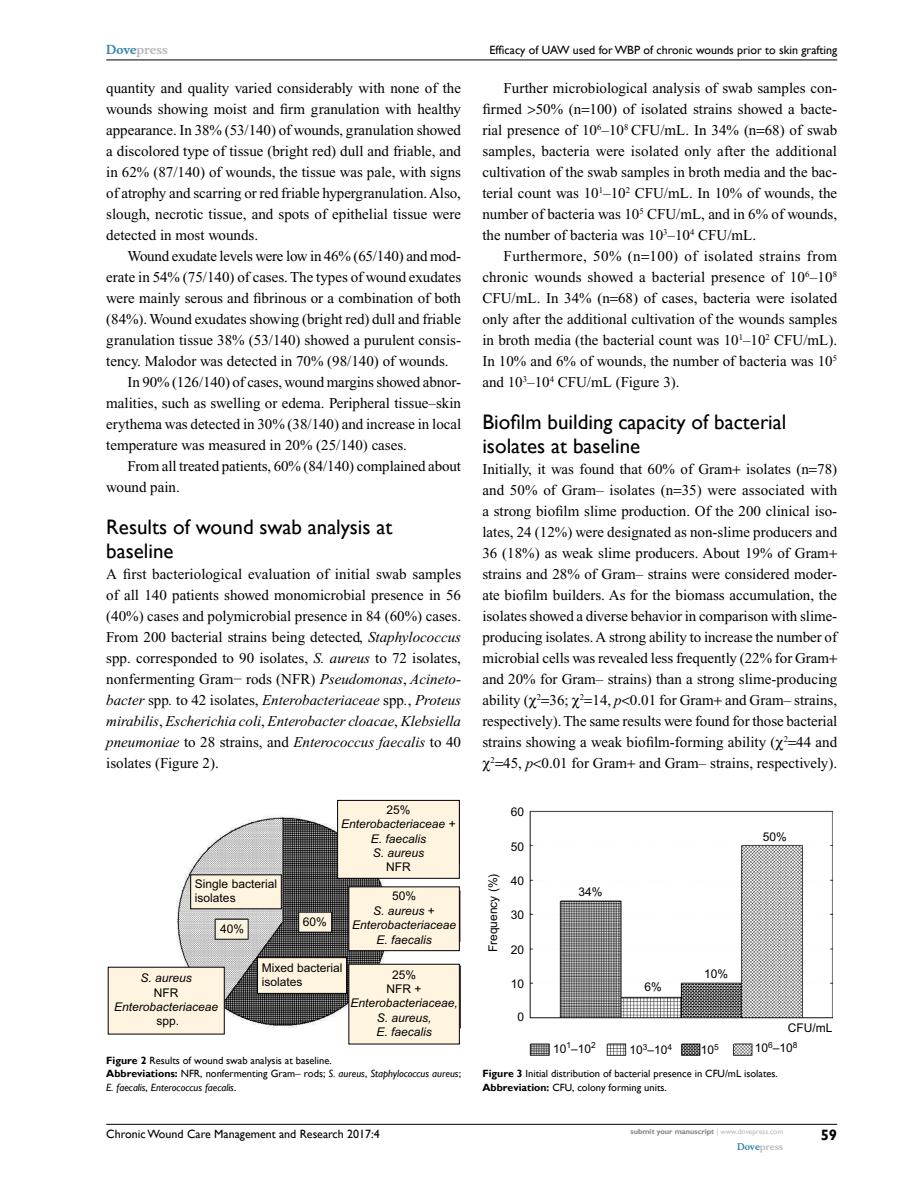
<style>
.page{position:relative;width:918px;height:1188px;background:#fff}
.page>*{position:absolute;margin:0;border:0;box-sizing:border-box;transform-origin:0 0}
.t1{font:21px/24px "Gill Sans";color:#000}
.t2{font:15px/21px "Times New Roman";color:#000;text-align:justify}
.t3{font:700 15px "Gill Sans";color:#000}
.t4{font:italic 12px/14.4px "Arial";color:#000;text-align:center}
.t5{font:12px/14.4px "Arial";color:#000}
.t6{font:12px "Gill Sans";color:#000}
.t7{font:700 12px "Musee";color:#b8babc}
.t8{font:10.5px/13.5px "Gill Sans";color:#000}
.t9{font:700 9px "Musee";color:#b8babc}
.t10{font:700 7.5px "Gill Sans";color:#808285}
.s1{color:#3785ad}
.s2{font-style:italic}
.s3{font-style:normal}
.s4{font-weight:700}
.s5{font-weight:400;color:#b8babc}
</style>
<div class="page">
<hr style="left:106px;top:1124px;width:731px;height:1px;background:#000">
<hr style="left:106px;top:60px;width:731px;height:1px;background:#000">
<img style="left:108px;top:816px;width:353px;height:213px">
<div style="left:108px;top:967px;width:117px;height:67px;background:#fff4df"></div>
<div style="left:349px;top:964px;width:110px;height:80px;background:#fff4df"></div>
<div style="left:348px;top:964px;width:112px;height:80px;border:1px solid #000"></div>
<div style="left:348px;top:886px;width:112px;height:65px;background:#fff4df;border:1px solid #000"></div>
<div style="left:338px;top:800px;width:121px;height:78px;background:#fff4df"></div>
<div style="left:337px;top:800px;width:123px;height:79px;border:1px solid #000"></div>
<div style="left:257px;top:957px;width:90px;height:37px;background:#fff4df;border:1px solid #000"></div>
<div style="left:190px;top:874px;width:92px;height:35px;background:#fff4df;border:1px solid #000"></div>
<img style="left:529px;top:811px;width:304px;height:245px">
<p class="t7" style="left:106px;top:43px;width:63px"><span class="s1">Dove</span>press</p>
<p class="t2" style="left:106px;top:77px;width:356px">quantity and quality varied considerably with none of the wounds showing moist and firm granulation with healthy appearance. In 38% (53/140) of wounds, granulation showed a discolored type of tissue (bright red) dull and friable, and in 62% (87/140) of wounds, the tissue was pale, with signs of atrophy and scarring or red friable hypergranulation. Also, slough, necrotic tissue, and spots of epithelial tissue were detected in most wounds.</p>
<p class="t2" style="left:128px;top:245px;width:335px">Wound exudate levels were low in 46% (65/140) and mod-</p>
<p class="t2" style="left:106px;top:266px;width:356px">erate in 54% (75/140) of cases. The types of wound exudates</p>
<p class="t2" style="left:106px;top:287px;width:356px">were mainly serous and fibrinous or a combination of both</p>
<p class="t2" style="left:106px;top:308px;width:356px">(84%). Wound exudates showing (bright red) dull and friable</p>
<p class="t2" style="left:106px;top:329px;width:356px">granulation tissue 38% (53/140) showed a purulent consis-</p>
<p class="t2" style="left:106px;top:350px;width:344px">tency. Malodor was detected in 70% (98/140) of wounds.</p>
<p class="t2" style="left:128px;top:371px;width:335px">In 90% (126/140) of cases, wound margins showed abnor-</p>
<p class="t2" style="left:106px;top:392px;width:356px">malities, such as swelling or edema. Peripheral tissue–skin</p>
<p class="t2" style="left:106px;top:413px;width:356px">erythema was detected in 30% (38/140) and increase in local</p>
<p class="t2" style="left:106px;top:434px;width:302px">temperature was measured in 20% (25/140) cases.</p>
<p class="t2" style="left:128px;top:455px;width:335px">From all treated patients, 60% (84/140) complained about</p>
<p class="t2" style="left:106px;top:476px;width:75px">wound pain.</p>
<h1 class="t1" style="left:106px;top:515px;width:288px">Results of wound swab analysis at baseline</h1>
<p class="t2" style="left:106px;top:563px;width:357px">A first bacteriological evaluation of initial swab samples of all 140 patients showed monomicrobial presence in 56 (40%) cases and polymicrobial presence in 84 (60%) cases.<br>From 200 bacterial strains being detected, <span class="s2">Staphylococcus </span>spp. corresponded to 90 isolates, <span class="s2">S. aureus</span> to 72 isolates, nonfermenting Gram− rods (NFR) <span class="s2">Pseudomonas</span>, <span class="s2">Acineto&shy;bacter</span> spp<span class="s2">.</span> to 42 isolates, <span class="s2">Enterobacteriaceae</span> spp<span class="s2">.</span>, <span class="s2">Proteus mirabilis</span>, <span class="s2">Escherichia coli</span>, <span class="s2">Enterobacter cloacae</span>, <span class="s2">Klebsiella pneumoniae</span> to 28 strains, and <span class="s2">Enterococcus faecalis</span> to 40 isolates (Figure 2).</p>
<p class="t5" style="left:195px;top:876px;width:84px">Single bacterial isolates</p>
<p class="t5" style="left:220px;top:921px;width:26px">40%</p>
<p class="t5" style="left:303px;top:915px;width:26px">60%</p>
<p class="t4" style="left:341px;top:803px;width:116px"><span class="s3">25%<br></span>Enterobacteriaceae <span class="s3">+<br></span>E. faecalis<br>S. aureus</p>
<p class="t5" style="left:386px;top:860px;width:26px">NFR</p>
<p class="t4" style="left:352px;top:889px;width:106px"><span class="s3">50%<br></span>S. aureus <span class="s3">+<br></span>Enterobacteriaceae<br>E. faecalis</p>
<p class="t4" style="left:141px;top:971px;width:53px">S. aureus</p>
<p class="t5" style="left:154px;top:985px;width:26px">NFR</p>
<p class="t4" style="left:114px;top:1000px;width:106px">Enterobacteriaceae</p>
<p class="t5" style="left:157px;top:1014px;width:24px">spp.</p>
<p class="t5" style="left:262px;top:960px;width:82px">Mixed bacterial isolates</p>
<p class="t5" style="left:387px;top:967px;width:37px;text-align:center">25%<br>NFR +</p>
<p class="t4" style="left:350px;top:996px;width:109px">Enterobacteriaceae,<br>S. aureus,<br>E. faecalis</p>
<p class="t8" style="left:106px;top:1054px;width:356px"><span class="s4">Figure 2</span> Results of wound swab analysis at baseline.<br><span class="s4">Abbreviations:</span> NFR, nonfermenting Gram− rods; <span class="s2">S. aureus</span>, <span class="s2">Staphylococcus aureus</span>;<br><span class="s2">E. faecalis</span>, <span class="s2">Enterococcus faecalis</span>.</p>
<p class="t6" style="left:490px;top:43px;width:349px">Efficacy of UAW used for WBP of chronic wounds prior to skin grafting</p>
<p class="t2" style="left:482px;top:77px;width:356px;text-indent:21px">Further microbiological analysis of swab samples con&shy;firmed 50% (n 100) of isolated strains showed a bacte&shy;rial presence of 10<sup>6</sup>–10<sup>8</sup> CFU/mL. In 34% (n 68) of swab samples, bacteria were isolated only after the additional cultivation of the swab samples in broth media and the bac&shy;terial count was 10<sup>1</sup>–10<sup>2</sup> CFU/mL. In 10% of wounds, the number of bacteria was 10<sup>5</sup> CFU/mL, and in 6% of wounds, the number of bacteria was 10<sup>3</sup>–10<sup>4</sup> CFU/mL.</p>
<p class="t2" style="left:482px;top:245px;width:357px;text-indent:21px">Furthermore, 50% (n 100) of isolated strains from chronic wounds showed a bacterial presence of 10<sup>6</sup>–10<sup>8<br></sup>CFU/mL. In 34% (n 68) of cases, bacteria were isolated only after the additional cultivation of the wounds samples in broth media (the bacterial count was 10<sup>1</sup>–10<sup>2</sup> CFU/mL).<br>In 10% and 6% of wounds, the number of bacteria was 10<sup>5 </sup>and 10<sup>3</sup>–10<sup>4</sup> CFU/mL (Figure 3).</p>
<h1 class="t1" style="left:482px;top:410px;width:306px">Biofilm building capacity of bacterial isolates at baseline</h1>
<p class="t2" style="left:482px;top:458px;width:357px;text-align:center">Initially, it was found that 60% of Gram isolates (n 78) and 50% of Gram– isolates (n 35) were associated with a strong biofilm slime production. Of the 200 clinical iso&shy;lates, 24 (12%) were designated as non-slime producers and 36 (18%) as weak slime producers. About 19% of Gram strains and 28% of Gram– strains were considered moder&shy;ate biofilm builders. As for the biomass accumulation, the isolates showed a diverse behavior in comparison with slime&shy;producing isolates. A strong ability to increase the number of microbial cells was revealed less frequently (22% for Gram and 20% for Gram– strains) than a strong slime-producing ability ( <sup>2</sup> 36; <sup>2</sup> 14, <span class="s2">p</span> 0.01 for Gram and Gram– strains, respectively). The same results were found for those bacterial strains showing a weak biofilm-forming ability ( <sup>2</sup> 44 and <sup>2</sup> 45, <span class="s2">p</span> 0.01 for Gram and Gram– strains, respectively).</p>
<p class="t5" style="left:486px;top:952px;width:80px;rotate:-90deg">Frequency (%)</p>
<p class="t5" style="left:511px;top:805px;width:15px">60</p>
<p class="t5" style="left:511px;top:840px;width:15px">50</p>
<p class="t5" style="left:511px;top:873px;width:15px">40</p>
<p class="t5" style="left:511px;top:907px;width:15px">30</p>
<p class="t5" style="left:511px;top:942px;width:15px">20</p>
<p class="t5" style="left:511px;top:977px;width:15px">10</p>
<p class="t5" style="left:518px;top:1010px;width:8px">0</p>
<p class="t5" style="left:579px;top:885px;width:26px">34%</p>
<p class="t5" style="left:644px;top:980px;width:19px">6%</p>
<p class="t5" style="left:763px;top:830px;width:26px">50%</p>
<p class="t5" style="left:704px;top:967px;width:26px">10%</p>
<p class="t5" style="left:788px;top:1021px;width:46px">CFU/mL</p>
<p class="t5" style="left:553px;top:1041px;width:44px">10<sup>1</sup>–10<sup>2</sup></p>
<p class="t5" style="left:629px;top:1043px;width:44px">10<sup>3</sup>–10<sup>4</sup></p>
<p class="t5" style="left:755px;top:1041px;width:44px">10<sup>6</sup>–10<sup>8</sup></p>
<p class="t5" style="left:701px;top:1043px;width:20px">10<sup>5</sup></p>
<p class="t8" style="left:482px;top:1067px;width:297px"><span class="s4">Figure 3</span> Initial distribution of bacterial presence in CFU/mL isolates.<br><span class="s4">Abbreviation:</span> CFU, colony forming units.</p>
<p class="t6" style="left:106px;top:1127px;width:275px">Chronic Wound Care Management and Research 2017:4</p>
<p class="t10" style="left:631px;top:1127px;width:154px">submit your manuscript <span class="s5">| www.dovepress.com</span></p>
<p class="t9" style="left:737px;top:1141px;width:48px"><span class="s1">Dove</span>press</p>
<p class="t3" style="left:821px;top:1126px;width:18px">59</p>
</div>
